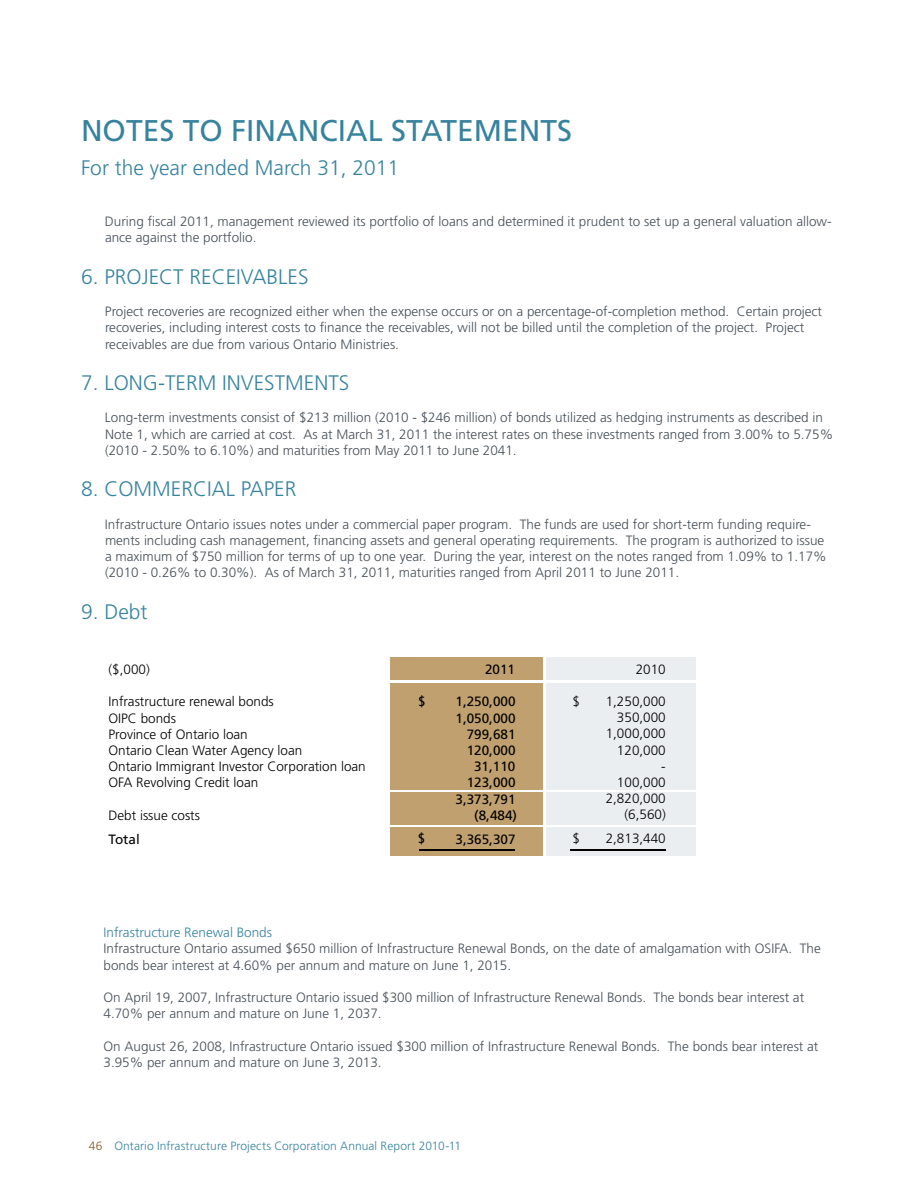
<style>
.page{position:relative;width:918px;height:1188px;background:#fff}
.page>*{position:absolute;margin:0;border:0;box-sizing:border-box;transform-origin:0 0}
.t1{font:30px "Frutiger";color:#37839e}
.t2{font:300 21px "Frutiger";color:#37839e}
.t3{font:300 13.5px/16.2px "Frutiger";color:#464f58}
.t4{font:300 13.5px/16.2px "Frutiger";color:#000}
.t5{font:13.5px/16.2px "Frutiger";color:#000;text-align:right}
.t6{font:300 13.5px "Frutiger";color:#37839e}
.t7{font:300 12px "Frutiger";letter-spacing:.01em;color:#37839e}
.s1{color:#875824}
</style>
<div class="page">
<div style="left:391px;top:657px;width:152px;height:199px;background:#c0a06f"></div>
<hr style="left:390px;top:657px;width:1px;height:199px;background:#c0a06f">
<div style="left:546px;top:657px;width:150px;height:199px;background:#eaeef1"></div>
<hr style="left:356px;top:791px;width:340px;height:1px;background:#fff">
<hr style="left:356px;top:826px;width:340px;height:1px;background:#fff">
<hr style="left:340px;top:680px;width:356px;height:3px;background:#fff">
<hr style="left:419px;top:849px;width:96px;height:1px;background:#000">
<hr style="left:419px;top:851px;width:96px;height:1px;background:#000">
<hr style="left:570px;top:849px;width:96px;height:1px;background:#000">
<hr style="left:570px;top:851px;width:96px;height:1px;background:#000">
<h1 class="t1" style="left:81px;top:113px;width:493px">NOTES TO FINANCIAL STATEMENTS</h1>
<h2 class="t2" style="left:81px;top:156px;width:320px">For the year ended March 31, 2011</h2>
<p class="t3" style="left:105px;top:214px;width:728px">During fiscal 2011, management reviewed its portfolio of loans and determined it prudent to set up a general valuation allow&shy;ance against the portfolio.</p>
<h2 class="t2" style="left:81px;top:265px;width:229px">6. PROJECT RECEIVABLES</h2>
<p class="t3" style="left:105px;top:304px;width:719px">Project recoveries are recognized either when the expense occurs or on a percentage-of-completion method. Certain project recoveries, including interest costs to finance the receivables, will not be billed until the completion of the project. Project receivables are due from various Ontario Ministries.</p>
<h2 class="t2" style="left:81px;top:371px;width:270px">7. LONG-TERM INVESTMENTS</h2>
<p class="t3" style="left:105px;top:410px;width:730px">Long-term investments consist of $213 million (2010 - $246 million) of bonds utilized as hedging instruments as described in<br>Note 1, which are carried at cost. As at March 31, 2011 the interest rates on these investments ranged from 3.00% to 5.75% (2010 - 2.50% to 6.10%) and maturities from May 2011 to June 2041.</p>
<h2 class="t2" style="left:81px;top:477px;width:217px">8. COMMERCIAL PAPER</h2>
<p class="t3" style="left:105px;top:516px;width:723px">Infrastructure Ontario issues notes under a commercial paper program. The funds are used for short-term funding require&shy;ments including cash management, financing assets and general operating requirements. The program is authorized to issue a maximum of $750 million for terms of up to one year. During the year, interest on the notes ranged from 1.09% to 1.17% (2010 - 0.26% to 0.30%). As of March 31, 2011, maturities ranged from April 2011 to June 2011.</p>
<h2 class="t2" style="left:81px;top:599px;width:68px">9. Debt</h2>
<p class="t4" style="left:108px;top:661px;width:43px">($,000)</p>
<p class="t4" style="left:108px;top:694px;width:259px">Infrastructure renewal bonds<br>OIPC bonds<br>Province of Ontario loan<br>Ontario Clean Water Agency loan<br>Ontario Immigrant Investor Corporation loan<br>OFA Revolving Credit loan</p>
<p class="t4" style="left:108px;top:807px;width:93px">Debt issue costs</p>
<p class="t5" style="left:108px;top:831px;width:33px">Total</p>
<p class="t5" style="left:485px;top:662px;width:32px">2011</p>
<p class="t4" style="left:636px;top:662px;width:32px">2010</p>
<p class="t5" style="left:418px;top:694px;width:9px">$</p>
<p class="t5" style="left:456px;top:694px;width:63px">1,250,000<br>1,050,000<br>799,681<br>120,000<br>31,110<br>123,000<br>3,373,791 (8,484)</p>
<p class="t5" style="left:418px;top:830px;width:9px">$</p>
<p class="t5" style="left:456px;top:831px;width:62px">3,365,307</p>
<p class="t4" style="left:572px;top:693px;width:9px">$</p>
<p class="t4" style="left:572px;top:831px;width:9px">$</p>
<p class="t4" style="left:606px;top:693px;width:62px;text-align:right">1,250,000<br>350,000<br>1,000,000<br>120,000<br>-<br>100,000<br>2,820,000 (6,560)</p>
<p class="t4" style="left:606px;top:831px;width:62px">2,813,440</p>
<p class="t6" style="left:104px;top:925px;width:170px">Infrastructure Renewal Bonds</p>
<p class="t3" style="left:104px;top:941px;width:719px">Infrastructure Ontario assumed $650 million of Infrastructure Renewal Bonds, on the date of amalgamation with OSIFA. The bonds bear interest at 4.60% per annum and mature on June 1, 2015.</p>
<p class="t3" style="left:104px;top:989px;width:702px">On April 19, 2007, Infrastructure Ontario issued $300 million of Infrastructure Renewal Bonds. The bonds bear interest at<br>4.70% per annum and mature on June 1, 2037.</p>
<p class="t3" style="left:104px;top:1038px;width:716px">On August 26, 2008, Infrastructure Ontario issued $300 million of Infrastructure Renewal Bonds. The bonds bear interest at<br>3.95% per annum and mature on June 3, 2013.</p>
<p class="t7" style="left:89px;top:1139px;width:374px"><span class="s1">46</span> Ontario Infrastructure Projects Corporation Annual Report 2010-11</p>
</div>
